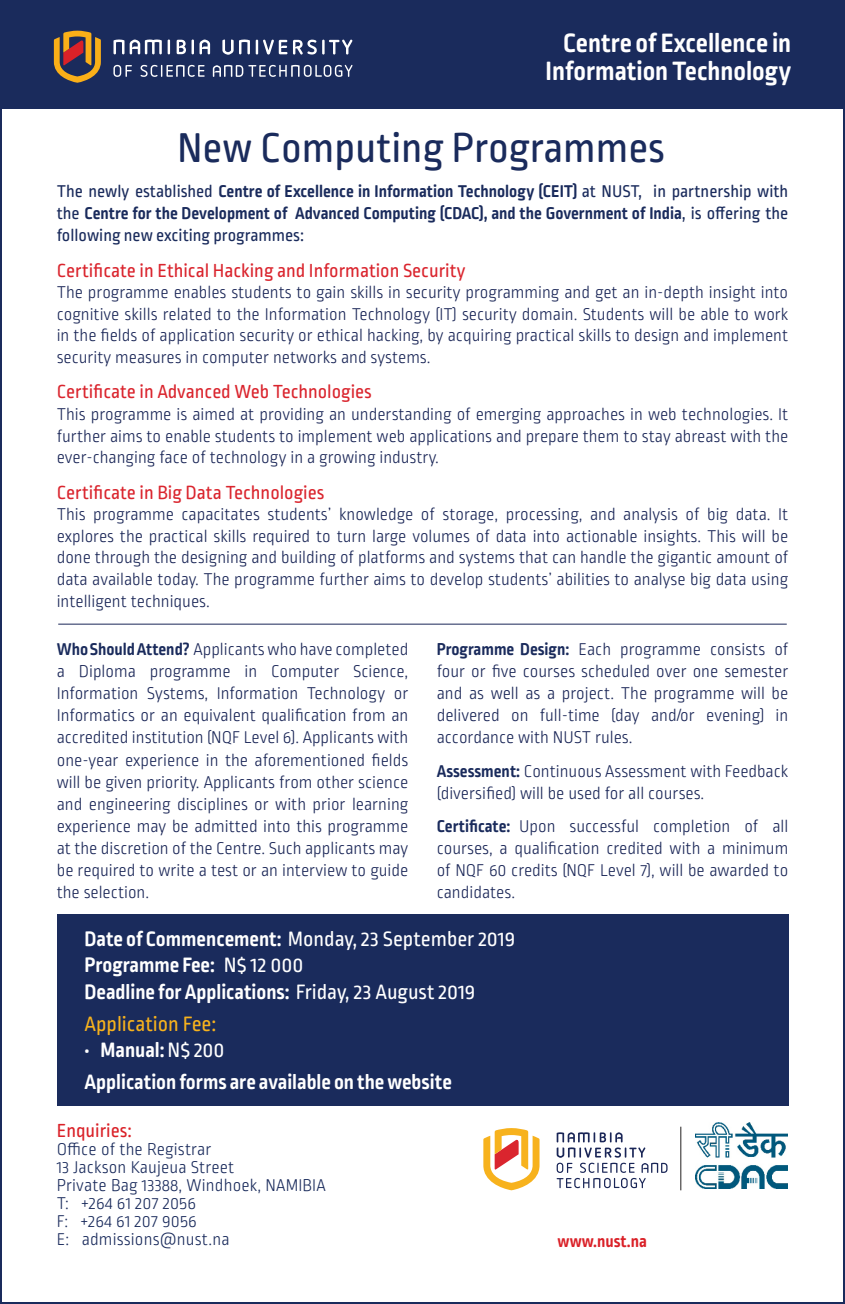
<style>
.page{position:relative;width:845px;height:1304px;background:#fff}
.page>*{position:absolute;margin:0;border:0;box-sizing:border-box;transform-origin:0 0}
.t1{font:44px "Ropa Soft Pro";color:#1a2b5c}
.t2{font:700 28px/28px "Ropa Soft Pro";color:#fff;text-align:right}
.t3{font:700 22px "Ropa Soft Pro";color:#fff}
.t4{font:22px "Ropa Soft Pro";color:#fff}
.t5{font:22px "Ropa Soft Pro";color:#f7b21d}
.t6{font:20px "Ropa Soft Pro";color:#da252e}
.t7{font:20px "Ropa Soft Pro";color:#da2128}
.t8{font:300 18px/22px "Ropa Soft Pro";color:#1a2657;text-align:justify}
.t9{font:700 18px/21.6px "Ropa Soft Pro";color:#1a2b5c;text-align:justify}
.t10{font:300 18px "Ropa Soft Pro";letter-spacing:.01em;color:#1a2b5c}
.t11{font:700 18px "Ropa Soft Pro";color:#da2128}
.s1{font-weight:400}
.s2{font-weight:700;color:#1a2b5c}
.s3{font-weight:700}
</style>
<div class="page">
<div style="left:57px;top:914px;width:731px;height:192px;background:#1a2b5c"></div>
<div style="left:0;top:0;width:845px;height:109px;background:#1a2b5c"></div>
<svg style="left:113px;top:39px;width:239px;height:38px"></svg>
<svg style="left:54px;top:31px;width:47px;height:52px"></svg>
<svg style="left:483px;top:1128px;width:56px;height:62px"></svg>
<svg style="left:556px;top:1132px;width:111px;height:56px"></svg>
<hr style="left:680px;top:1127px;width:1px;height:63px;background:#231f20">
<hr style="left:58px;top:624px;width:729px;height:1px;background:#1a2657">
<img style="left:695px;top:1123px;width:93px;height:65px">
<p class="t2" style="left:545px;top:31px;width:247px">Centre of Excellence in<br>Information Technology</p>
<p class="t1" style="left:177px;top:124px;width:489px">New Computing Programmes</p>
<p class="t9" style="left:57px;top:182px;width:733px"><span class="s1">The newly established</span> Centre of Excellence in Information Technology (CEIT) <span class="s1">at NUST, in partnership with the</span> Centre for the Development of Advanced Computing (CDAC), and the Government of India<span class="s1">, is offering the following new exciting programmes:</span></p>
<p class="t6" style="left:57px;top:259px;width:410px">Certificate in Ethical Hacking and Information Security</p>
<p class="t8" style="left:57px;top:283px;width:733px">The programme enables students to gain skills in security programming and get an in-depth insight into cognitive skills related to the Information Technology (IT) security domain. Students will be able to work in the fields of application security or ethical hacking, by acquiring practical skills to design and implement security measures in computer networks and systems.</p>
<p class="t6" style="left:57px;top:381px;width:317px">Certificate in Advanced Web Technologies</p>
<p class="t8" style="left:57px;top:404px;width:733px">This programme is aimed at providing an understanding of emerging approaches in web technologies. It further aims to enable students to implement web applications and prepare them to stay abreast with the ever-changing face of technology in a growing industry.</p>
<p class="t6" style="left:57px;top:481px;width:269px">Certificate in Big Data Technologies</p>
<p class="t8" style="left:57px;top:505px;width:733px">This programme capacitates students’ knowledge of storage, processing, and analysis of big data. It explores the practical skills required to turn large volumes of data into actionable insights. This will be done through the designing and building of platforms and systems that can handle the gigantic amount of data available today. The programme further aims to develop students’ abilities to analyse big data using intelligent techniques.</p>
<p class="t8" style="left:57px;top:639px;width:353px"><span class="s2">Who Should Attend?</span> Applicants who have completed a Diploma programme in Computer Science, Information Systems, Information Technology or Informatics or an equivalent qualification from an accredited institution (NQF Level 6). Applicants with one-year experience in the aforementioned fields will be given priority. Applicants from other science and engineering disciplines or with prior learning experience may be admitted into this programme at the discretion of the Centre. Such applicants may be required to write a test or an interview to guide the selection.</p>
<p class="t8" style="left:437px;top:639px;width:353px"><span class="s2">Programme Design:</span> Each programme consists of four or five courses scheduled over one semester and as well as a project. The programme will be delivered on full-time (day and/or evening) in accordance with NUST rules.</p>
<p class="t8" style="left:437px;top:761px;width:353px"><span class="s2">Assessment:</span> Continuous Assessment with Feedback (diversified) will be used for all courses.</p>
<p class="t8" style="left:437px;top:816px;width:353px"><span class="s2">Certificate:</span> Upon successful completion of all courses, a qualification credited with a minimum of NQF 60 credits (NQF Level 7), will be awarded to candidates.</p>
<p class="t4" style="left:85px;top:927px;width:432px"><span class="s3">Date of Commencement:</span> Monday, 23 September 2019</p>
<p class="t3" style="left:85px;top:952px;width:220px">Programme Fee: <span class="s1">N$ 12 000</span></p>
<p class="t3" style="left:85px;top:979px;width:392px">Deadline for Applications: <span class="s1">Friday, 23 August 2019</span></p>
<p class="t5" style="left:85px;top:1012px;width:133px">Application Fee:</p>
<p class="t3" style="left:85px;top:1037px;width:142px">• Manual: <span class="s1">N$ 200</span></p>
<p class="t3" style="left:85px;top:1069px;width:369px">Application forms are available on the website</p>
<p class="t7" style="left:57px;top:1120px;width:77px">Enquiries:</p>
<p class="t10" style="left:57px;top:1140px;width:156px">Office of the Registrar</p>
<p class="t10" style="left:57px;top:1158px;width:179px">13 Jackson Kaujeua Street</p>
<p class="t10" style="left:57px;top:1176px;width:271px">Private Bag 13388, Windhoek, NAMIBIA</p>
<p class="t10" style="left:57px;top:1194px;width:141px">T: +264 61 207 2056</p>
<p class="t10" style="left:57px;top:1212px;width:142px">F: +264 61 207 9056</p>
<p class="t10" style="left:57px;top:1230px;width:174px">E: admissions@nust.na</p>
<p class="t11" style="left:557px;top:1230px;width:91px">www.nust.na</p>
</div>
